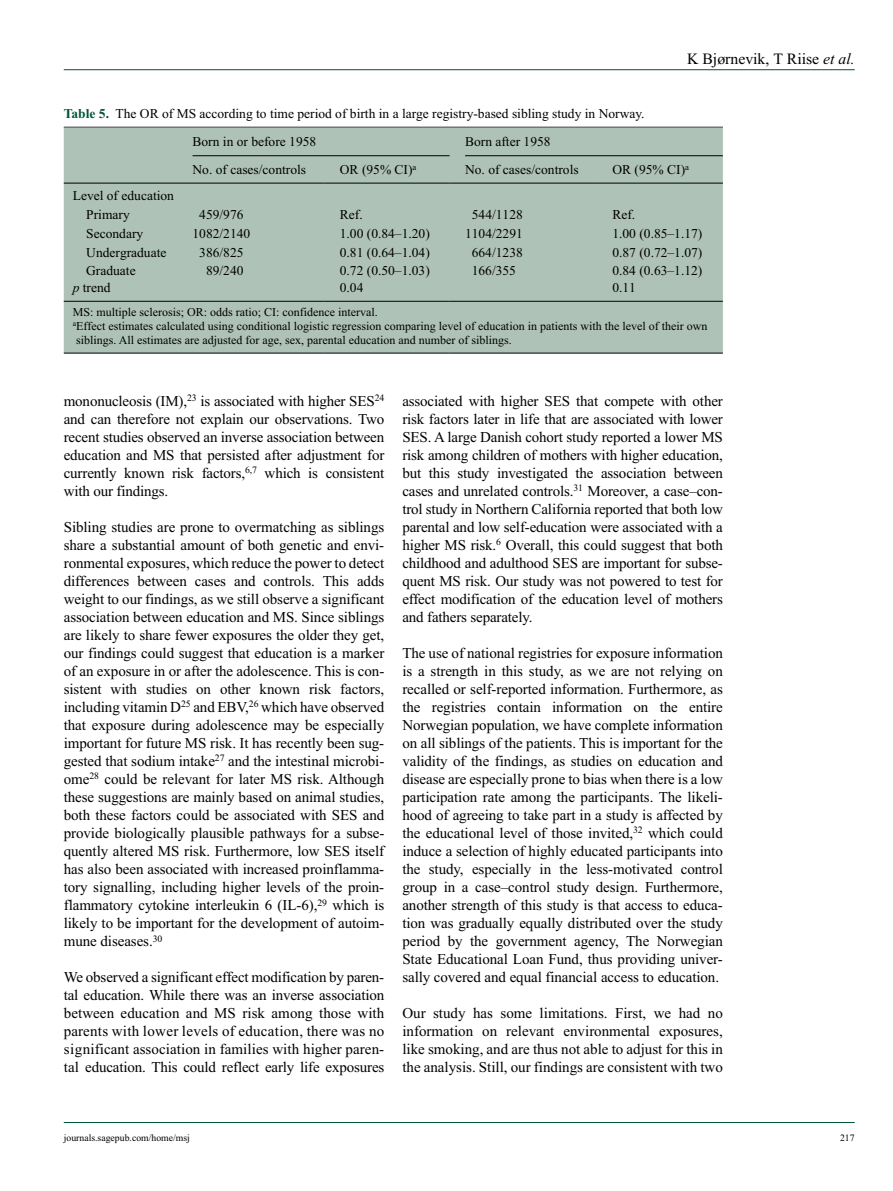
<style>
.page{position:relative;width:893px;height:1191px;background:#fff}
.page>*{position:absolute;margin:0;border:0;box-sizing:border-box;transform-origin:0 0}
.t1{font:15.75px "Times New Roman";color:#000}
.t2{font:15px/18px "Times New Roman";letter-spacing:-.005em;color:#000;text-align:justify}
.t3{font:13.5px/28.5px "Times New Roman";color:#000}
.t4{font:12px/14.2px "Times New Roman";color:#000}
.t5{font:9.75px "Times New Roman";color:#000}
.s1{font-weight:700;color:#005437}
.s2{font-style:italic}
</style>
<div class="page">
<hr style="left:64px;top:69px;width:791px;height:1px;background:#005437">
<hr style="left:64px;top:1122px;width:791px;height:1px;background:#005437">
<hr style="left:64px;top:127px;width:659px;height:1px;background:#000">
<div style="left:64px;top:128px;width:659px;height:225px;background:#afc2b8"></div>
<hr style="left:64px;top:183px;width:113px;height:1px;background:#000">
<hr style="left:177px;top:183px;width:147px;height:1px;background:#000">
<hr style="left:324px;top:183px;width:126px;height:1px;background:#000">
<hr style="left:450px;top:183px;width:147px;height:1px;background:#000">
<hr style="left:597px;top:183px;width:126px;height:1px;background:#000">
<hr style="left:64px;top:301px;width:113px;height:1px;background:#000">
<hr style="left:177px;top:301px;width:147px;height:1px;background:#000">
<hr style="left:324px;top:301px;width:126px;height:1px;background:#000">
<hr style="left:450px;top:301px;width:147px;height:1px;background:#000">
<hr style="left:597px;top:301px;width:126px;height:1px;background:#000">
<hr style="left:64px;top:353px;width:113px;height:1px;background:#000">
<hr style="left:177px;top:353px;width:147px;height:1px;background:#000">
<hr style="left:324px;top:353px;width:126px;height:1px;background:#000">
<hr style="left:450px;top:353px;width:147px;height:1px;background:#000">
<hr style="left:597px;top:353px;width:126px;height:1px;background:#000">
<hr style="left:193px;top:155px;width:257px;height:1px;background:#000">
<hr style="left:465px;top:155px;width:258px;height:1px;background:#000">
<p class="t3" style="left:193px;top:99px;width:454px;text-indent:-129px"><span class="s1">Table 5.</span> The OR of MS according to time period of birth in a large registry-based sibling study in Norway.<br>Born in or before 1958</p>
<p class="t3" style="left:465px;top:127px;width:87px">Born after 1958</p>
<p class="t1" style="left:687px;top:50px;width:169px">K Bjørnevik, T Riise <span class="s2">et al.</span></p>
<p class="t3" style="left:86px;top:186px;width:89px;line-height:18.8px;text-indent:-14px">Level of education<br>Primary</p>
<p class="t3" style="left:193px;top:155px;width:115px">No. of cases/controls</p>
<p class="t3" style="left:340px;top:155px;width:78px">OR (95% CI)<sup>a</sup></p>
<p class="t3" style="left:465px;top:155px;width:115px">No. of cases/controls</p>
<p class="t3" style="left:612px;top:155px;width:78px">OR (95% CI)<sup>a</sup></p>
<p class="t3" style="left:199px;top:200px;width:46px">459/976</p>
<p class="t3" style="left:340px;top:200px;width:24px">Ref.</p>
<p class="t3" style="left:472px;top:200px;width:53px">544/1128</p>
<p class="t3" style="left:612px;top:200px;width:24px">Ref.</p>
<p class="t3" style="left:86px;top:219px;width:58px">Secondary</p>
<p class="t3" style="left:193px;top:219px;width:59px">1082/2140</p>
<p class="t3" style="left:340px;top:219px;width:91px">1.00 (0.84–1.20)</p>
<p class="t3" style="left:465px;top:219px;width:59px">1104/2291</p>
<p class="t3" style="left:612px;top:219px;width:91px">1.00 (0.85–1.17)</p>
<p class="t3" style="left:86px;top:238px;width:82px">Undergraduate</p>
<p class="t3" style="left:199px;top:238px;width:46px">386/825</p>
<p class="t3" style="left:340px;top:238px;width:91px">0.81 (0.64–1.04)</p>
<p class="t3" style="left:472px;top:238px;width:53px">664/1238</p>
<p class="t3" style="left:612px;top:238px;width:91px">0.87 (0.72–1.07)</p>
<p class="t3" style="left:86px;top:256px;width:51px">Graduate</p>
<p class="t3" style="left:206px;top:256px;width:39px">89/240</p>
<p class="t3" style="left:340px;top:256px;width:91px">0.72 (0.50–1.03)</p>
<p class="t3" style="left:472px;top:256px;width:46px">166/355</p>
<p class="t3" style="left:612px;top:256px;width:91px">0.84 (0.63–1.12)</p>
<p class="t3" style="left:73px;top:273px;width:39px"><span class="s2">p</span> trend</p>
<p class="t3" style="left:340px;top:273px;width:25px">0.04</p>
<p class="t3" style="left:612px;top:273px;width:25px">0.11</p>
<p class="t4" style="left:73px;top:304px;width:636px">MS: multiple sclerosis; OR: odds ratio; CI: confidence interval.<br><sup>a</sup>Effect estimates calculated using conditional logistic regression comparing level of education in patients with the level of their own siblings. All estimates are adjusted for age, sex, parental education and number of siblings.</p>
<p class="t2" style="left:64px;top:391px;width:322px">mononucleosis (IM),<sup>23</sup> is associated with higher SES<sup>24 </sup>and can therefore not explain our observations. Two recent studies observed an inverse association between education and MS that persisted after adjustment for currently known risk factors,<sup>6,7</sup> which is consistent with our findings.</p>
<p class="t2" style="left:64px;top:517px;width:322px">Sibling studies are prone to overmatching as siblings share a substantial amount of both genetic and envi&shy;ronmental exposures, which reduce the power to detect differences between cases and controls. This adds weight to our findings, as we still observe a significant association between education and MS. Since siblings are likely to share fewer exposures the older they get, our findings could suggest that education is a marker of an exposure in or after the adolescence. This is con&shy;sistent with studies on other known risk factors, including vitamin D<sup>25</sup> and EBV,<sup>26</sup> which have observed that exposure during adolescence may be especially important for future MS risk. It has recently been sug&shy;gested that sodium intake<sup>27</sup> and the intestinal microbi&shy;ome<sup>28</sup> could be relevant for later MS risk. Although these suggestions are mainly based on animal studies, both these factors could be associated with SES and provide biologically plausible pathways for a subse&shy;quently altered MS risk. Furthermore, low SES itself has also been associated with increased proinflamma&shy;tory signalling, including higher levels of the proin&shy;flammatory cytokine interleukin 6 (IL-6),<sup>29</sup> which is likely to be important for the development of autoim&shy;mune diseases.<sup>30</sup></p>
<p class="t2" style="left:64px;top:967px;width:322px">We observed a significant effect modification by paren&shy;tal education. While there was an inverse association between education and MS risk among those with parents with lower levels of education, there was no significant association in families with higher paren&shy;tal education. This could reflect early life exposures</p>
<p class="t2" style="left:402px;top:391px;width:322px">associated with higher SES that compete with other risk factors later in life that are associated with lower SES. A large Danish cohort study reported a lower MS risk among children of mothers with higher education, but this study investigated the association between cases and unrelated controls.<sup>31</sup> Moreover, a case–con&shy;trol study in Northern California reported that both low parental and low self-education were associated with a higher MS risk.<sup>6</sup> Overall, this could suggest that both childhood and adulthood SES are important for subse&shy;quent MS risk. Our study was not powered to test for effect modification of the education level of mothers and fathers separately.</p>
<p class="t2" style="left:402px;top:643px;width:322px">The use of national registries for exposure information is a strength in this study, as we are not relying on recalled or self-reported information. Furthermore, as the registries contain information on the entire Norwegian population, we have complete information on all siblings of the patients. This is important for the validity of the findings, as studies on education and disease are especially prone to bias when there is a low participation rate among the participants. The likeli&shy;hood of agreeing to take part in a study is affected by the educational level of those invited,<sup>32</sup> which could induce a selection of highly educated participants into the study, especially in the less-motivated control group in a case–control study design. Furthermore, another strength of this study is that access to educa&shy;tion was gradually equally distributed over the study period by the government agency, The Norwegian State Educational Loan Fund, thus providing univer&shy;sally covered and equal financial access to education.</p>
<p class="t2" style="left:402px;top:1003px;width:322px">Our study has some limitations. First, we had no information on relevant environmental exposures, like smoking, and are thus not able to adjust for this in the analysis. Still, our findings are consistent with two</p>
<p class="t5" style="left:64px;top:1132px;width:128px">journals.sagepub.com/home/msj</p>
<p class="t5" style="left:840px;top:1132px;width:16px">217</p>
</div>
